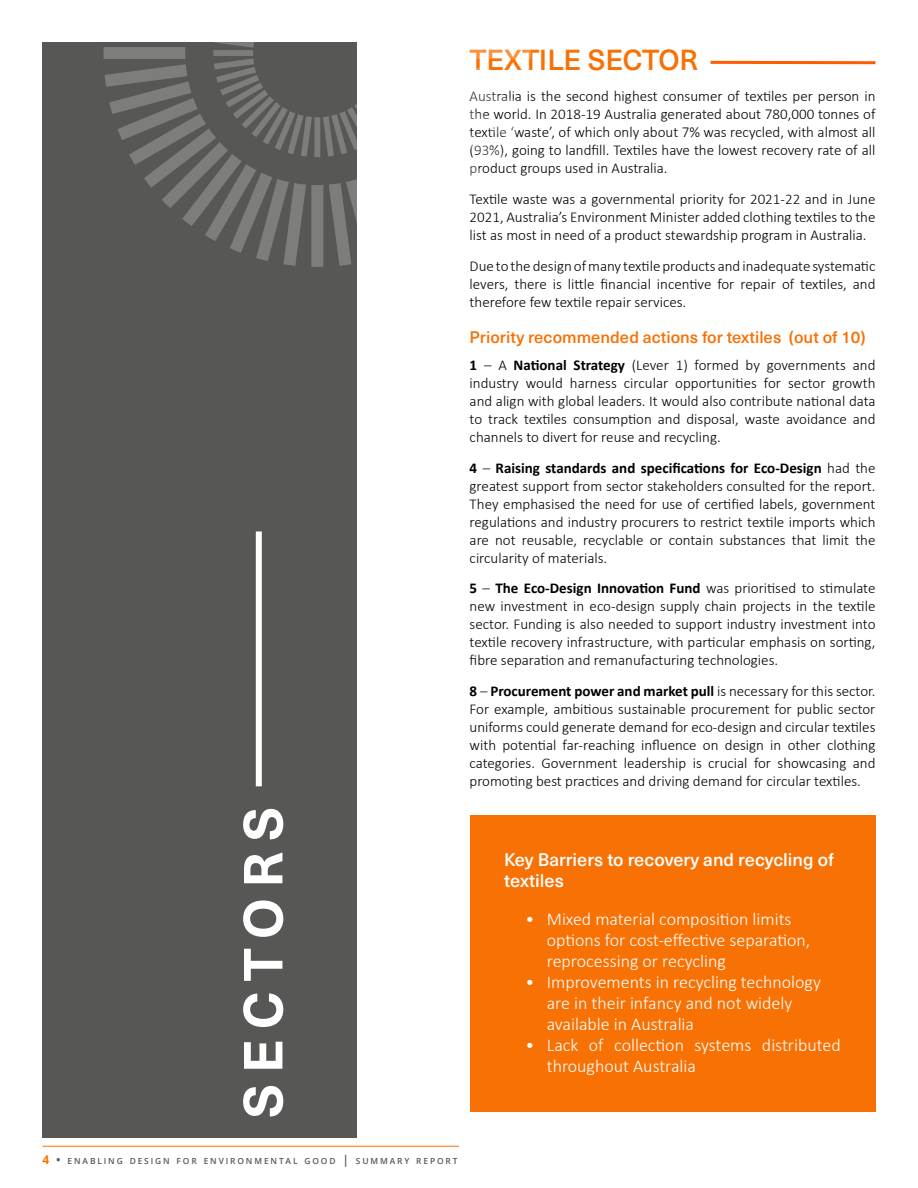
<style>
.page{position:relative;width:918px;height:1188px;background:#fff}
.page>*{position:absolute;margin:0;border:0;box-sizing:border-box;transform-origin:0 0}
.t1{font:700 54px "Neue Haas Unica W1 G";letter-spacing:.19em;color:#fff}
.t2{font:500 28.5px "Neue Haas Unica W1 G";color:#f87104}
.t3{font:300 18px/21px "Calibri";color:#fff}
.t4{font:500 18px/21px "Neue Haas Unica W1 G";color:#fff}
.t5{font:500 16.5px "Neue Haas Unica W1 G";color:#f87104}
.t6{font:300 15px/18px "Calibri";color:#000;text-align:justify}
.t7{font:600 8.4px "Open Sans";letter-spacing:.225em;color:#575756}
.s1{font-weight:700}
.s2{font-weight:700;font-size:12px;color:#f87104}
.s3{font-size:12px}
</style>
<div class="page">
<hr style="left:43px;top:1146px;width:416px;height:1px;background:#f87104">
<div style="left:43px;top:43px;width:314px;height:1095px;background:#575756"></div>
<div style="left:256px;top:531px;width:6px;height:255px;background:#fff"></div>
<hr style="left:711px;top:61px;width:164px;height:3px;background:#ff5c02">
<div style="left:470px;top:815px;width:405px;height:297px;background:#f87104"></div>
<svg style="left:103px;top:42px;width:254px;height:225px"></svg>
<h1 class="t1" style="left:222px;top:1118px;width:313px;rotate:-90deg">SECTORS</h1>
<h2 class="t2" style="left:470px;top:39px;width:230px">TEXTILE SECTOR</h2>
<p class="t6" style="left:470px;top:87px;width:407px">Australia is the second highest consumer of textiles per person in the world. In 2018-19 Australia generated about 780,000 tonnes of textile ‘waste’, of which only about 7% was recycled, with almost all (93%), going to landfill. Textiles have the lowest recovery rate of all product groups used in Australia.</p>
<p class="t6" style="left:470px;top:190px;width:407px">Textile waste was a governmental priority for 2021-22 and in June 2021, Australia’s Environment Minister added clothing textiles to the list as most in need of a product stewardship program in Australia.</p>
<p class="t6" style="left:470px;top:256px;width:407px">Due to the design of many textile products and inadequate systematic levers, there is little financial incentive for repair of textiles, and therefore few textile repair services.</p>
<p class="t5" style="left:470px;top:325px;width:398px">Priority recommended actions for textiles (out of 10)</p>
<p class="t6" style="left:470px;top:356px;width:407px"><span class="s1">1</span> – A <span class="s1">National Strategy</span> (Lever 1) formed by governments and industry would harness circular opportunities for sector growth and align with global leaders. It would also contribute national data to track textiles consumption and disposal, waste avoidance and channels to divert for reuse and recycling.</p>
<p class="t6" style="left:470px;top:459px;width:407px"><span class="s1">4</span> – <span class="s1">Raising standards and specifications for Eco-Design</span> had the greatest support from sector stakeholders consulted for the report.<br>They emphasised the need for use of certified labels, government regulations and industry procurers to restrict textile imports which are not reusable, recyclable or contain substances that limit the circularity of materials.</p>
<p class="t6" style="left:470px;top:579px;width:407px"><span class="s1">5</span> – <span class="s1">The Eco-Design Innovation Fund</span> was prioritised to stimulate new investment in eco-design supply chain projects in the textile sector. Funding is also needed to support industry investment into textile recovery infrastructure, with particular emphasis on sorting, fibre separation and remanufacturing technologies.</p>
<p class="t6" style="left:470px;top:682px;width:407px"><span class="s1">8</span> – <span class="s1">Procurement power and market pull</span> is necessary for this sector.<br>For example, ambitious sustainable procurement for public sector uniforms could generate demand for eco-design and circular textiles with potential far-reaching influence on design in other clothing categories. Government leadership is crucial for showcasing and promoting best practices and driving demand for circular textiles.</p>
<p class="t4" style="left:504px;top:848px;width:331px">Key Barriers to recovery and recycling of textiles</p>
<p class="t3" style="left:547px;top:908px;width:265px;text-indent:-21px">• Mixed material composition limits options for cost-effective separation, reprocessing or recycling</p>
<p class="t3" style="left:547px;top:971px;width:276px;text-indent:-21px">• Improvements in recycling technology are in their infancy and not widely available in Australia</p>
<p class="t3" style="left:547px;top:1034px;width:296px;text-indent:-21px">• Lack of collection systems distributed throughout Australia</p>
<p class="t7" style="left:43px;top:1155px;width:417px"><span class="s2">4</span> <span class="s3">•</span> ENABLING DESIGN FOR ENVIRONMENTAL GOOD <span class="s3">|</span> SUMMARY REPORT</p>
</div>
